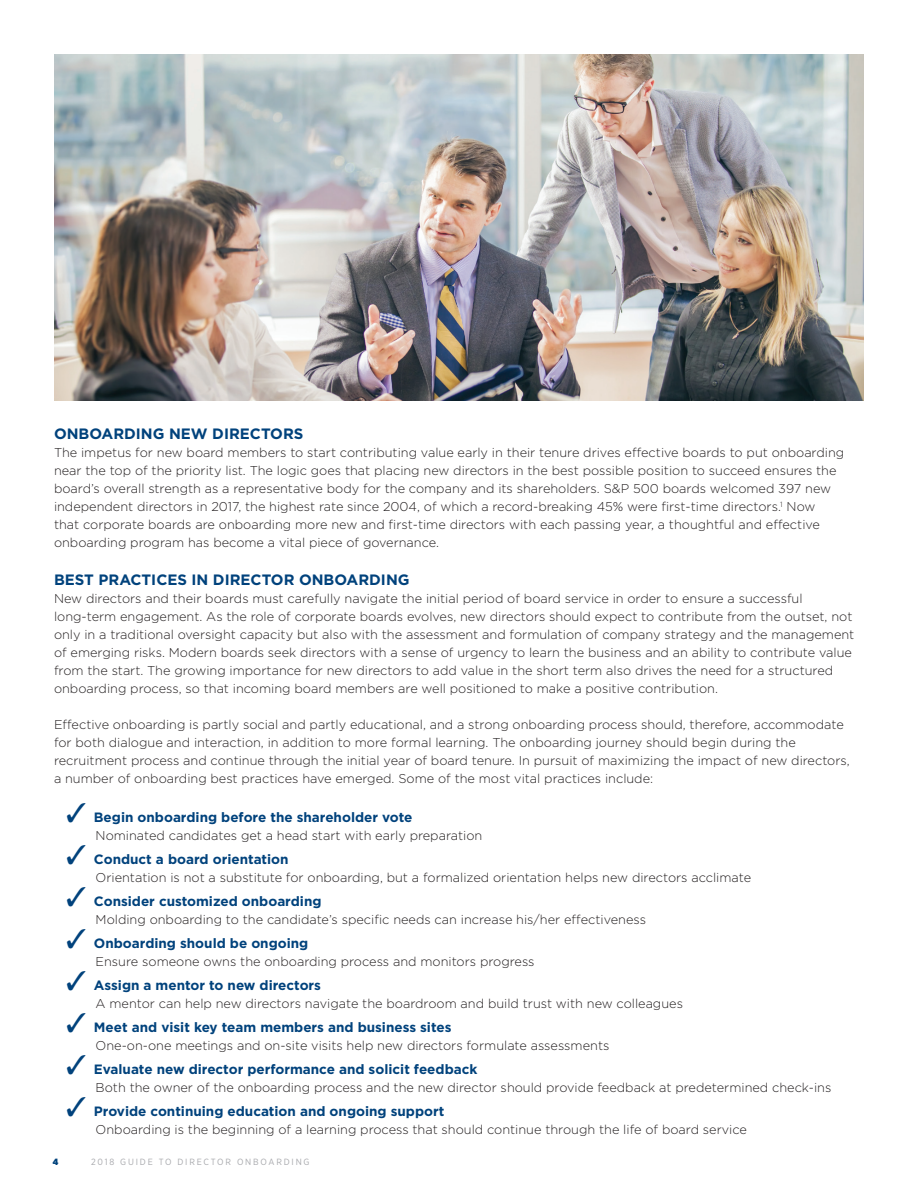
<style>
.page{position:relative;width:918px;height:1188px;background:#fff}
.page>*{position:absolute;margin:0;border:0;box-sizing:border-box;transform-origin:0 0}
.t1{font:700 15px "Gotham";color:#01427c}
.t2{font:700 13.5px "Gotham";color:#01427c}
.t3{font:300 12.75px/18px "Gotham";color:#231f20}
.t4{font:9px "Gotham Narrow";letter-spacing:.2em;color:#a8a9ad}
.t5{font:900 9px "Gotham Narrow";color:#01427c}
</style>
<div class="page">
<img style="left:54px;top:54px;width:810px;height:346px">
<p class="t1" style="left:54px;top:424px;width:251px">ONBOARDING NEW DIRECTORS</p>
<p class="t3" style="left:54px;top:444px;width:792px">The impetus for new board members to start contributing value early in their tenure drives effective boards to put onboarding near the top of the priority list. The logic goes that placing new directors in the best possible position to succeed ensures the board’s overall strength as a representative body for the company and its shareholders. S&amp;P 500 boards welcomed 397 new independent directors in 2017, the highest rate since 2004, of which a record-breaking 45% were first-time directors.<sup>1</sup> Now<br>that corporate boards are onboarding more new and first-time directors with each passing year, a thoughtful and effective onboarding program has become a vital piece of governance.</p>
<p class="t1" style="left:54px;top:570px;width:357px">BEST PRACTICES IN DIRECTOR ONBOARDING</p>
<p class="t3" style="left:54px;top:589px;width:802px">New directors and their boards must carefully navigate the initial period of board service in order to ensure a successful long-term engagement. As the role of corporate boards evolves, new directors should expect to contribute from the outset, not only in a traditional oversight capacity but also with the assessment and formulation of company strategy and the management of emerging risks. Modern boards seek directors with a sense of urgency to learn the business and an ability to contribute value from the start. The growing importance for new directors to add value in the short term also drives the need for a structured onboarding process, so that incoming board members are well positioned to make a positive contribution.</p>
<p class="t3" style="left:54px;top:715px;width:797px">Effective onboarding is partly social and partly educational, and a strong onboarding process should, therefore, accommodate for both dialogue and interaction, in addition to more formal learning. The onboarding journey should begin during the recruitment process and continue through the initial year of board tenure. In pursuit of maximizing the impact of new directors, a number of onboarding best practices have emerged. Some of the most vital practices include:</p>
<p class="t2" style="left:66px;top:808px;width:348px">✓ Begin onboarding before the shareholder vote</p>
<p class="t3" style="left:96px;top:826px;width:388px">Nominated candidates get a head start with early preparation</p>
<p class="t2" style="left:66px;top:850px;width:224px">✓ Conduct a board orientation</p>
<p class="t3" style="left:96px;top:868px;width:657px">Orientation is not a substitute for onboarding, but a formalized orientation helps new directors acclimate</p>
<p class="t2" style="left:66px;top:892px;width:257px">✓ Consider customized onboarding</p>
<p class="t3" style="left:96px;top:910px;width:552px">Molding onboarding to the candidate’s specific needs can increase his/her effectiveness</p>
<p class="t2" style="left:66px;top:934px;width:244px">✓ Onboarding should be ongoing</p>
<p class="t3" style="left:96px;top:952px;width:440px">Ensure someone owns the onboarding process and monitors progress</p>
<p class="t2" style="left:66px;top:976px;width:257px">✓ Assign a mentor to new directors</p>
<p class="t3" style="left:96px;top:994px;width:589px">A mentor can help new directors navigate the boardroom and build trust with new colleagues</p>
<p class="t2" style="left:66px;top:1018px;width:387px">✓ Meet and visit key team members and business sites</p>
<p class="t3" style="left:96px;top:1036px;width:515px">One-on-one meetings and on-site visits help new directors formulate assessments</p>
<p class="t2" style="left:66px;top:1060px;width:413px">✓ Evaluate new director performance and solicit feedback</p>
<p class="t3" style="left:96px;top:1078px;width:737px">Both the owner of the onboarding process and the new director should provide feedback at predetermined check-ins</p>
<p class="t2" style="left:66px;top:1102px;width:380px">✓ Provide continuing education and ongoing support</p>
<p class="t3" style="left:96px;top:1120px;width:653px">Onboarding is the beginning of a learning process that should continue through the life of board service</p>
<p class="t5" style="left:53px;top:1155px;width:7px">4</p>
<p class="t4" style="left:91px;top:1156px;width:220px">2018 GUIDE TO DIRECTOR ONBOARDING</p>
</div>
